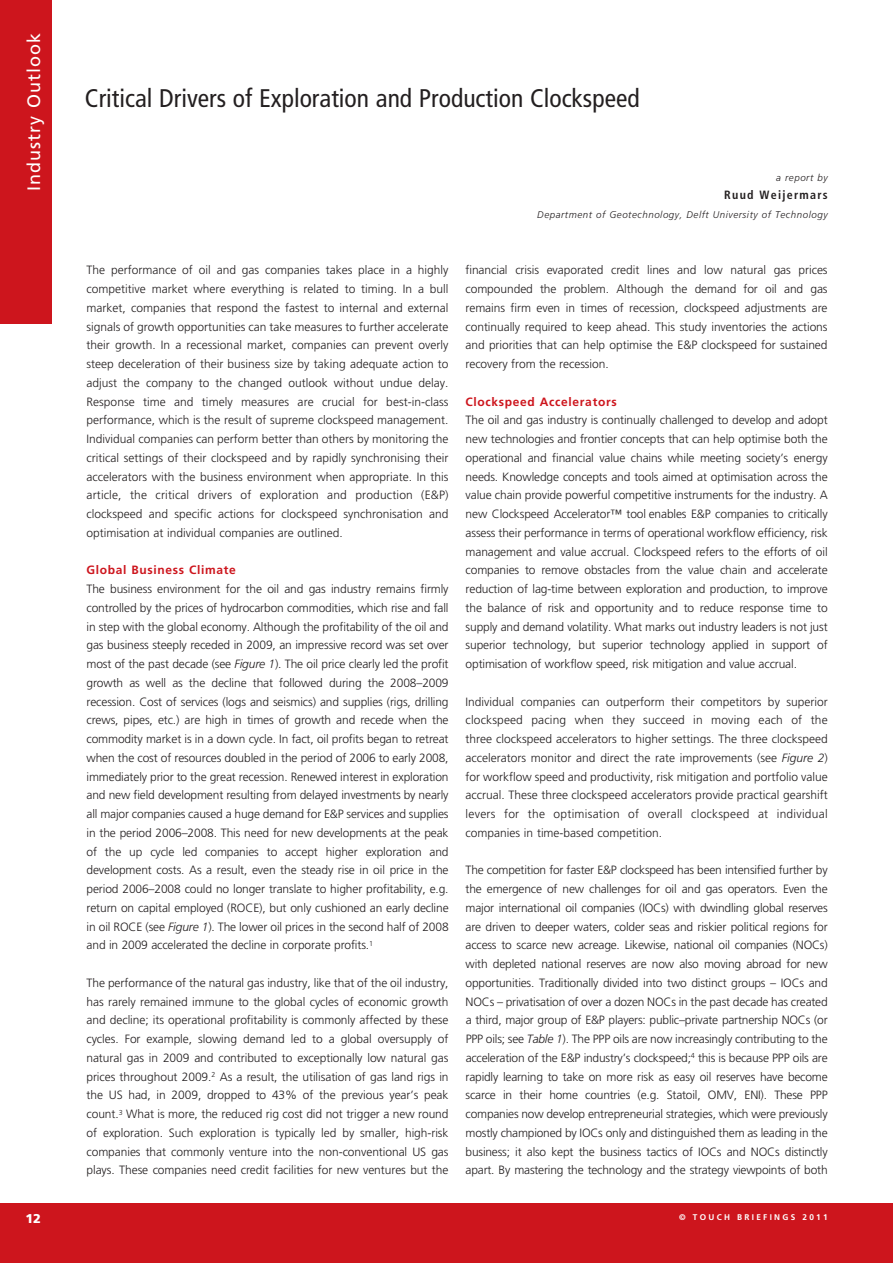
<style>
.page{position:relative;width:893px;height:1263px;background:#fff}
.page>*{position:absolute;margin:0;border:0;box-sizing:border-box;transform-origin:0 0}
.t1{font:condensed 25.5px "Frutiger LT Std";color:#231f20}
.t2{font:18px "Frutiger LT Std";letter-spacing:.055em;color:#fff}
.t3{font:900 12.75px "Frutiger LT Std";color:#fff}
.t4{font:300 12px/18.8px "Frutiger LT Std";letter-spacing:-.005em;color:#231f20;text-align:justify}
.t5{font:700 12px "Frutiger LT Std";letter-spacing:.055em;color:#cd151d}
.t6{font:700 condensed 12px "Frutiger LT Std";letter-spacing:.105em;color:#231f20}
.t7{font:italic 300 9.75px "Frutiger LT Std";letter-spacing:.055em;color:#231f20}
.t8{font:700 8.25px "Frutiger LT Std";letter-spacing:.28em;color:#fff}
.s1{font-style:italic}
</style>
<div class="page">
<div style="left:0;top:1203px;width:893px;height:60px;background:#cd151d"></div>
<div style="left:0;top:0;width:52px;height:324px;background:#cd151d"></div>
<h2 class="t2" style="left:27px;top:191px;width:159px;rotate:-90deg">Industry Outlook</h2>
<p class="t3" style="left:26px;top:1214px;width:17px">12</p>
<h1 class="t1" style="left:85px;top:88px;width:556px">Critical Drivers of Exploration and Production Clockspeed</h1>
<p class="t7" style="left:776px;top:173px;width:53px">a report by</p>
<p class="t6" style="left:724px;top:190px;width:105px">Ruud Weijermars</p>
<p class="t7" style="left:537px;top:211px;width:292px">Department of Geotechnology, Delft University of Technology</p>
<p class="t4" style="left:87px;top:262px;width:364px">The performance of oil and gas companies takes place in a highly competitive market where everything is related to timing. In a bull market, companies that respond the fastest to internal and external signals of growth opportunities can take measures to further accelerate their growth. In a recessional market, companies can prevent overly steep deceleration of their business size by taking adequate action to adjust the company to the changed outlook without undue delay.<br>Response time and timely measures are crucial for best-in-class performance, which is the result of supreme clockspeed management.<br>Individual companies can perform better than others by monitoring the critical settings of their clockspeed and by rapidly synchronising their accelerators with the business environment when appropriate. In this article, the critical drivers of exploration and production (E&amp;P) clockspeed and specific actions for clockspeed synchronisation and optimisation at individual companies are outlined.</p>
<p class="t5" style="left:87px;top:565px;width:151px">Global Business Climate</p>
<p class="t4" style="left:87px;top:580px;width:364px">The business environment for the oil and gas industry remains firmly controlled by the prices of hydrocarbon commodities, which rise and fall in step with the global economy. Although the profitability of the oil and gas business steeply receded in 2009, an impressive record was set over most of the past decade (see <span class="s1">Figure 1</span>). The oil price clearly led the profit growth as well as the decline that followed during the 2008–2009 recession. Cost of services (logs and seismics) and supplies (rigs, drilling crews, pipes, etc.) are high in times of growth and recede when the commodity market is in a down cycle. In fact, oil profits began to retreat when the cost of resources doubled in the period of 2006 to early 2008, immediately prior to the great recession. Renewed interest in exploration and new field development resulting from delayed investments by nearly all major companies caused a huge demand for E&amp;P services and supplies in the period 2006–2008. This need for new developments at the peak of the up cycle led companies to accept higher exploration and development costs. As a result, even the steady rise in oil price in the period 2006–2008 could no longer translate to higher profitability, e.g. return on capital employed (ROCE), but only cushioned an early decline in oil ROCE (see <span class="s1">Figure 1</span>). The lower oil prices in the second half of 2008 and in 2009 accelerated the decline in corporate profits.<sup>1</sup></p>
<p class="t4" style="left:86px;top:974px;width:364px">The performance of the natural gas industry, like that of the oil industry, has rarely remained immune to the global cycles of economic growth and decline; its operational profitability is commonly affected by these cycles. For example, slowing demand led to a global oversupply of natural gas in 2009 and contributed to exceptionally low natural gas prices throughout 2009.<sup>2</sup> As a result, the utilisation of gas land rigs in the US had, in 2009, dropped to 43% of the previous year’s peak count.<sup>3</sup> What is more, the reduced rig cost did not trigger a new round of exploration. Such exploration is typically led by smaller, high-risk companies that commonly venture into the non-conventional US gas plays. These companies need credit facilities for new ventures but the</p>
<p class="t4" style="left:465px;top:262px;width:364px">financial crisis evaporated credit lines and low natural gas prices compounded the problem. Although the demand for oil and gas remains firm even in times of recession, clockspeed adjustments are continually required to keep ahead. This study inventories the actions and priorities that can help optimise the E&amp;P clockspeed for sustained recovery from the recession.</p>
<p class="t5" style="left:466px;top:397px;width:153px">Clockspeed Accelerators</p>
<p class="t4" style="left:466px;top:412px;width:364px">The oil and gas industry is continually challenged to develop and adopt new technologies and frontier concepts that can help optimise both the operational and financial value chains while meeting society’s energy needs. Knowledge concepts and tools aimed at optimisation across the value chain provide powerful competitive instruments for the industry. A new Clockspeed Accelerator™ tool enables E&amp;P companies to critically assess their performance in terms of operational workflow efficiency, risk management and value accrual. Clockspeed refers to the efforts of oil companies to remove obstacles from the value chain and accelerate reduction of lag-time between exploration and production, to improve the balance of risk and opportunity and to reduce response time to supply and demand volatility. What marks out industry leaders is not just superior technology, but superior technology applied in support of optimisation of workflow speed, risk mitigation and value accrual.</p>
<p class="t4" style="left:466px;top:693px;width:364px">Individual companies can outperform their competitors by superior clockspeed pacing when they succeed in moving each of the three clockspeed accelerators to higher settings. The three clockspeed accelerators monitor and direct the rate improvements (see <span class="s1">Figure 2</span>) for workflow speed and productivity, risk mitigation and portfolio value accrual. These three clockspeed accelerators provide practical gearshift levers for the optimisation of overall clockspeed at individual companies in time-based competition.</p>
<p class="t4" style="left:466px;top:862px;width:364px">The competition for faster E&amp;P clockspeed has been intensified further by the emergence of new challenges for oil and gas operators. Even the major international oil companies (IOCs) with dwindling global reserves are driven to deeper waters, colder seas and riskier political regions for access to scarce new acreage. Likewise, national oil companies (NOCs) with depleted national reserves are now also moving abroad for new opportunities. Traditionally divided into two distinct groups – IOCs and NOCs – privatisation of over a dozen NOCs in the past decade has created a third, major group of E&amp;P players: public–private partnership NOCs (or PPP oils; see <span class="s1">Table 1</span>). The PPP oils are now increasingly contributing to the acceleration of the E&amp;P industry’s clockspeed;<sup>4</sup> this is because PPP oils are rapidly learning to take on more risk as easy oil reserves have become scarce in their home countries (e.g. Statoil, OMV, ENI). These PPP companies now develop entrepreneurial strategies, which were previously mostly championed by IOCs only and distinguished them as leading in the business; it also kept the business tactics of IOCs and NOCs distinctly apart. By mastering the technology and the strategy viewpoints of both</p>
<p class="t8" style="left:679px;top:1214px;width:150px">© TOUCH BRIEFINGS 2011</p>
</div>
